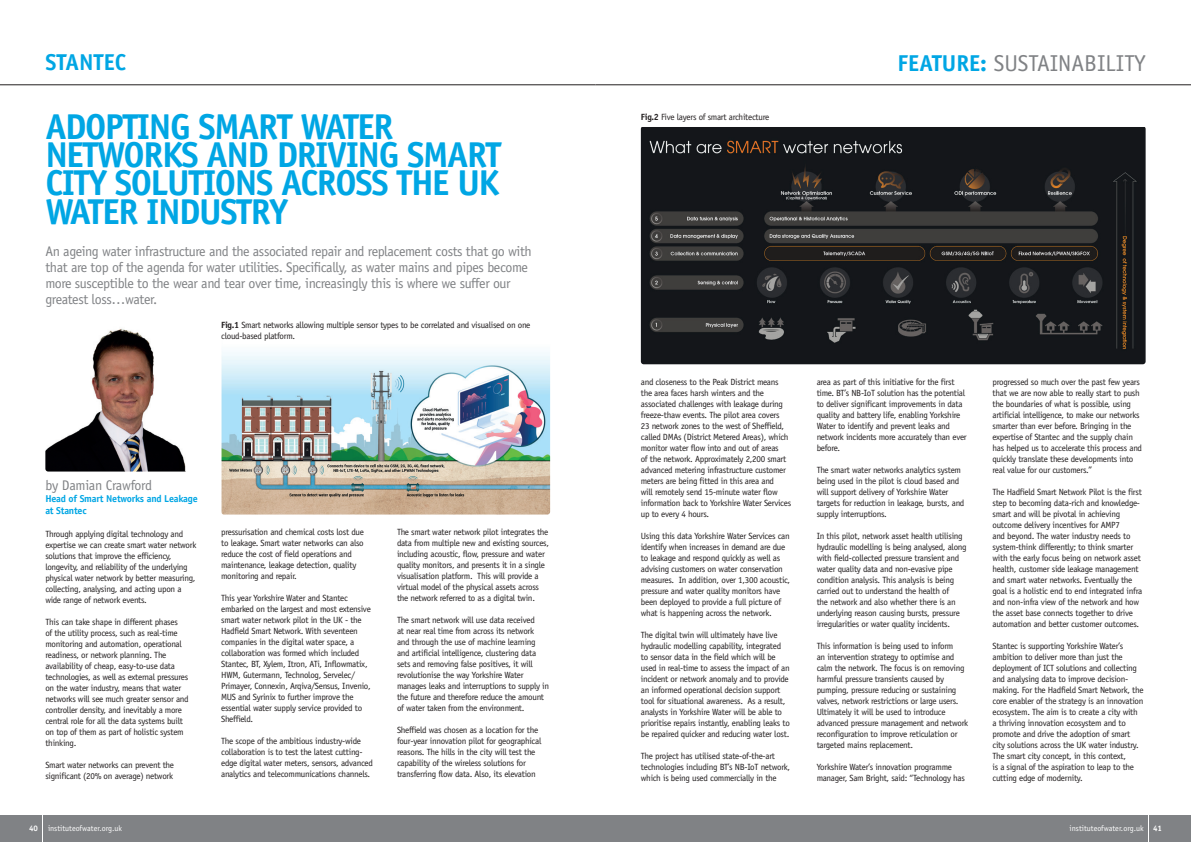
<style>
.page{position:relative;width:1191px;height:842px;background:#fff}
.page>*{position:absolute;margin:0;border:0;box-sizing:border-box;transform-origin:0 0}
.t1{font:700 36px/28px "Officina Sans Std";letter-spacing:-.04em;color:#00a6e4}
.t2{font:23px "Officina Sans Std";color:#808285}
.t3{font:700 23px "Officina Sans Std";color:#00a6e4}
.t4{font:14px/16px "Officina Sans Std";letter-spacing:-.03em;color:#808285}
.t5{font:700 10px/12px "Officina Sans Std";letter-spacing:-.02em;color:#00a6e4}
.t6{font:9px/11px "Officina Sans Std";letter-spacing:-.03em;color:#231f20}
.t7{font:8px "Officina Sans Std";color:#fff}
.t8{font:700 8px "Officina Sans Std";color:#fff}
.s1{font-weight:700}
.s2{font-weight:700;color:#00a6e4}
</style>
<div class="page">
<div style="left:43px;top:815px;width:552px;height:27px;background:#808285"></div>
<div style="left:0;top:815px;width:42px;height:27px;background:#808285"></div>
<div style="left:595px;top:815px;width:553px;height:27px;background:#808285"></div>
<div style="left:1149px;top:815px;width:42px;height:27px;background:#808285"></div>
<hr style="left:595px;top:85px;width:596px;height:1px;background:#231f20">
<hr style="left:0;top:85px;width:595px;height:1px;background:#231f20">
<img style="left:45px;top:328px;width:141px;height:143px">
<img style="left:221px;top:352px;width:329px;height:162px">
<img style="left:641px;top:127px;width:504px;height:237px">
<h2 class="t3" style="left:45px;top:48px;width:82px">STANTEC</h2>
<h1 class="t1" style="left:45px;top:113px;width:458px">ADOPTING SMART WATER<br>NETWORKS AND DRIVING SMART<br>CITY SOLUTIONS ACROSS THE UK<br>WATER INDUSTRY</h1>
<p class="t4" style="left:45px;top:243px;width:488px">An ageing water infrastructure and the associated repair and replacement costs that go with that are top of the agenda for water utilities. Specifically, as water mains and pipes become more susceptible to the wear and tear over time, increasingly this is where we suffer our greatest loss…water.</p>
<p class="t6" style="left:221px;top:319px;width:311px"><span class="s1">Fig.1</span> Smart networks allowing multiple sensor types to be correlated and visualised on one cloud-based platform.</p>
<h3 class="t4" style="left:45px;top:477px;width:108px">by Damian Crawford</h3>
<p class="t5" style="left:45px;top:493px;width:154px">Head of Smart Networks and Leakage at Stantec</p>
<p class="t6" style="left:45px;top:529px;width:153px">Through applying digital technology and expertise we can create smart water network solutions that improve the efficiency, longevity, and reliability of the underlying physical water network by better measuring, collecting, analysing, and acting upon a wide range of network events.</p>
<p class="t6" style="left:45px;top:617px;width:145px">This can take shape in different phases<br>of the utility process, such as real-time monitoring and automation, operational readiness, or network planning. The availability of cheap, easy-to-use data technologies, as well as external pressures on the water industry, means that water networks will see much greater sensor and controller density, and inevitably a more central role for all the data systems built on top of them as part of holistic system thinking.</p>
<p class="t6" style="left:45px;top:760px;width:130px">Smart water networks can prevent the significant (20% on average) network</p>
<p class="t6" style="left:221px;top:527px;width:144px">pressurisation and chemical costs lost due to leakage. Smart water networks can also reduce the cost of field operations and maintenance, leakage detection, quality monitoring and repair.</p>
<p class="t6" style="left:221px;top:593px;width:151px">This year Yorkshire Water and Stantec embarked on the largest and most extensive smart water network pilot in the UK - the Hadfield Smart Network. With seventeen companies in the digital water space, a collaboration was formed which included Stantec, BT, Xylem, Itron, ATi, Inflowmatix, HWM, Gutermann, Technolog, Servelec/ Primayer, Connexin, Arqiva/Sensus, Invenio, MUS and Syrinix to further improve the essential water supply service provided to Sheffield.</p>
<p class="t6" style="left:221px;top:736px;width:153px">The scope of the ambitious industry-wide collaboration is to test the latest cutting&shy;edge digital water meters, sensors, advanced analytics and telecommunications channels.</p>
<p class="t6" style="left:397px;top:527px;width:153px">The smart water network pilot integrates the data from multiple new and existing sources, including acoustic, flow, pressure and water quality monitors, and presents it in a single visualisation platform. This will provide a virtual model of the physical assets across the network referred to as a digital twin.</p>
<p class="t6" style="left:397px;top:615px;width:154px">The smart network will use data received<br>at near real time from across its network<br>and through the use of machine learning and artificial intelligence, clustering data sets and removing false positives, it will revolutionise the way Yorkshire Water manages leaks and interruptions to supply in the future and therefore reduce the amount of water taken from the environment.</p>
<p class="t6" style="left:397px;top:725px;width:146px">Sheffield was chosen as a location for the four-year innovation pilot for geographical reasons. The hills in the city will test the capability of the wireless solutions for transferring flow data. Also, its elevation</p>
<p class="t6" style="left:641px;top:111px;width:130px"><span class="s1">Fig.2</span> Five layers of smart architecture</p>
<h2 class="t2" style="left:897px;top:49px;width:249px"><span class="s2">FEATURE:</span> SUSTAINABILITY</h2>
<p class="t6" style="left:641px;top:376px;width:152px">and closeness to the Peak District means the area faces harsh winters and the associated challenges with leakage during freeze-thaw events. The pilot area covers<br>23 network zones to the west of Sheffield, called DMAs (District Metered Areas), which monitor water flow into and out of areas<br>of the network. Approximately 2,200 smart advanced metering infrastructure customer meters are being fitted in this area and<br>will remotely send 15-minute water flow information back to Yorkshire Water Services up to every 4 hours.</p>
<p class="t6" style="left:641px;top:530px;width:151px">Using this data Yorkshire Water Services can identify when increases in demand are due to leakage and respond quickly as well as advising customers on water conservation measures. In addition, over 1,300 acoustic, pressure and water quality monitors have been deployed to provide a full picture of what is happening across the network.</p>
<p class="t6" style="left:641px;top:629px;width:150px">The digital twin will ultimately have live hydraulic modelling capability, integrated to sensor data in the field which will be used in real-time to assess the impact of an incident or network anomaly and to provide an informed operational decision support tool for situational awareness. As a result, analysts in Yorkshire Water will be able to prioritise repairs instantly, enabling leaks to be repaired quicker and reducing water lost.</p>
<p class="t6" style="left:641px;top:750px;width:151px">The project has utilised state-of-the-art technologies including BT’s NB-IoT network, which is being used commercially in the</p>
<p class="t6" style="left:816px;top:376px;width:152px">area as part of this initiative for the first time. BT’s NB-IoT solution has the potential to deliver significant improvements in data quality and battery life, enabling Yorkshire Water to identify and prevent leaks and network incidents more accurately than ever before.</p>
<p class="t6" style="left:816px;top:464px;width:149px">The smart water networks analytics system being used in the pilot is cloud based and will support delivery of Yorkshire Water targets for reduction in leakage, bursts, and supply interruptions.</p>
<p class="t6" style="left:816px;top:530px;width:151px">In this pilot, network asset health utilising hydraulic modelling is being analysed, along with field-collected pressure transient and water quality data and non-evasive pipe condition analysis. This analysis is being carried out to understand the health of<br>the network and also whether there is an underlying reason causing bursts, pressure irregularities or water quality incidents.</p>
<p class="t6" style="left:816px;top:640px;width:153px">This information is being used to inform<br>an intervention strategy to optimise and calm the network. The focus is on removing harmful pressure transients caused by pumping, pressure reducing or sustaining valves, network restrictions or large users.<br>Ultimately it will be used to introduce advanced pressure management and network reconfiguration to improve reticulation or targeted mains replacement.</p>
<p class="t6" style="left:816px;top:761px;width:150px">Yorkshire Water’s innovation programme manager, Sam Bright, said: “Technology has</p>
<p class="t6" style="left:992px;top:376px;width:151px">progressed so much over the past few years that we are now able to really start to push the boundaries of what is possible, using artificial intelligence, to make our networks smarter than ever before. Bringing in the expertise of Stantec and the supply chain has helped us to accelerate this process and quickly translate these developments into real value for our customers.”</p>
<p class="t6" style="left:992px;top:486px;width:151px">The Hadfield Smart Network Pilot is the first step to becoming data-rich and knowledge&shy;smart and will be pivotal in achieving outcome delivery incentives for AMP7<br>and beyond. The water industry needs to system-think differently; to think smarter with the early focus being on network asset health, customer side leakage management and smart water networks. Eventually the goal is a holistic end to end integrated infra and non-infra view of the network and how the asset base connects together to drive automation and better customer outcomes.</p>
<p class="t6" style="left:992px;top:640px;width:153px">Stantec is supporting Yorkshire Water’s ambition to deliver more than just the deployment of ICT solutions and collecting and analysing data to improve decision&shy;making. For the Hadfield Smart Network, the core enabler of the strategy is an innovation ecosystem. The aim is to create a city with a thriving innovation ecosystem and to promote and drive the adoption of smart city solutions across the UK water industry.<br>The smart city concept, in this context,<br>is a signal of the aspiration to leap to the cutting edge of modernity.</p>
<p class="t8" style="left:29px;top:824px;width:10px">40</p>
<p class="t7" style="left:48px;top:824px;width:75px">instituteofwater.org.uk</p>
<p class="t7" style="left:1069px;top:824px;width:94px">instituteofwater.org.uk <span class="s1">41</span></p>
</div>
